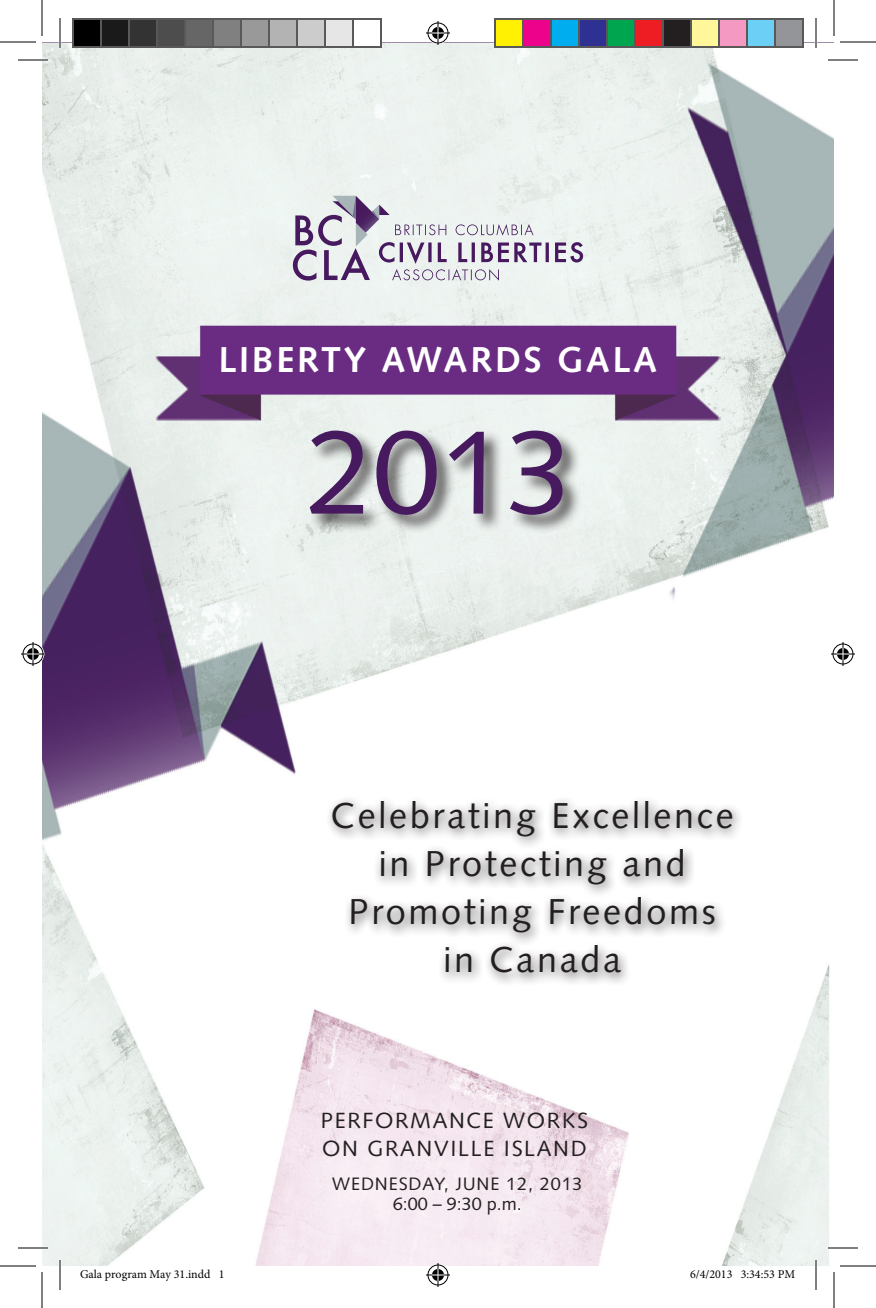
<style>
.page{position:relative;width:876px;height:1308px;background:#fff}
.page>*{position:absolute;margin:0;border:0;box-sizing:border-box;transform-origin:0 0}
.t1{font:120px "Syntax LT Std";color:#47195e}
.t2{font:36px/48px "Syntax LT Std";letter-spacing:.075em;color:#231f20;text-align:center}
.t3{font:700 36px "Syntax LT Std";letter-spacing:.075em;color:#fff}
.t4{font:22px "Syntax LT Std";letter-spacing:.075em;color:#231f20}
.t5{font:18px "Syntax LT Std";letter-spacing:.05em;color:#231f20}
.t6{font:12px "Minion Pro";color:#000}
</style>
<div class="page">
<img style="left:42px;top:44px;width:792px;height:1222px">
<svg style="left:555px;top:242px;width:28px;height:21px"></svg>
<svg style="left:293px;top:196px;width:256px;height:85px"></svg>
<div style="left:325px;top:796px;width:419px;height:190px;background:#231f20;opacity:.75"></div>
<div style="left:309px;top:429px;width:273px;height:106px;background:#231f20;opacity:.75"></div>
<hr style="left:18px;top:59px;width:30px;height:2px;background:#fff">
<hr style="left:828px;top:59px;width:30px;height:2px;background:#fff">
<hr style="left:18px;top:1247px;width:30px;height:2px;background:#fff">
<hr style="left:828px;top:1247px;width:30px;height:2px;background:#fff">
<hr style="left:59px;top:18px;width:2px;height:30px;background:#fff">
<hr style="left:59px;top:1260px;width:2px;height:30px;background:#fff">
<hr style="left:815px;top:18px;width:2px;height:30px;background:#fff">
<hr style="left:815px;top:1260px;width:2px;height:30px;background:#fff">
<hr style="left:18px;top:60px;width:30px;height:1px;background:#000">
<hr style="left:828px;top:60px;width:30px;height:1px;background:#000">
<hr style="left:18px;top:1248px;width:30px;height:1px;background:#000">
<hr style="left:828px;top:1248px;width:30px;height:1px;background:#000">
<hr style="left:60px;top:18px;width:1px;height:30px;background:#000">
<hr style="left:60px;top:1260px;width:1px;height:30px;background:#000">
<hr style="left:816px;top:18px;width:1px;height:30px;background:#000">
<hr style="left:816px;top:1260px;width:1px;height:30px;background:#000">
<hr style="left:0;top:42px;width:36px;height:1px;background:#000">
<hr style="left:840px;top:42px;width:36px;height:1px;background:#000">
<hr style="left:0;top:1266px;width:36px;height:1px;background:#000">
<hr style="left:840px;top:1266px;width:36px;height:1px;background:#000">
<hr style="left:42px;top:0;width:1px;height:36px;background:#000">
<hr style="left:42px;top:1272px;width:1px;height:36px;background:#000">
<hr style="left:834px;top:0;width:1px;height:36px;background:#000">
<hr style="left:834px;top:1272px;width:1px;height:36px;background:#000">
<svg style="left:426px;top:21px;width:24px;height:24px"></svg>
<svg style="left:426px;top:1263px;width:24px;height:24px"></svg>
<svg style="left:21px;top:642px;width:24px;height:24px"></svg>
<svg style="left:831px;top:642px;width:24px;height:24px"></svg>
<div style="left:73px;top:19px;width:28px;height:28px;background:#000"></div>
<div style="left:72px;top:18px;width:30px;height:30px;border:2px solid #595959"></div>
<div style="left:101px;top:19px;width:28px;height:28px;background:#1a1a1a"></div>
<div style="left:100px;top:18px;width:30px;height:30px;border:2px solid #595959"></div>
<div style="left:129px;top:19px;width:28px;height:28px;background:#333"></div>
<div style="left:128px;top:18px;width:30px;height:30px;border:2px solid #595959"></div>
<div style="left:157px;top:19px;width:28px;height:28px;background:#4d4d4d"></div>
<div style="left:156px;top:18px;width:30px;height:30px;border:2px solid #595959"></div>
<div style="left:185px;top:19px;width:28px;height:28px;background:#666"></div>
<div style="left:184px;top:18px;width:30px;height:30px;border:2px solid #595959"></div>
<div style="left:213px;top:19px;width:28px;height:28px;background:#808080"></div>
<div style="left:212px;top:18px;width:30px;height:30px;border:2px solid #595959"></div>
<div style="left:241px;top:19px;width:28px;height:28px;background:#999"></div>
<div style="left:240px;top:18px;width:30px;height:30px;border:2px solid #595959"></div>
<div style="left:269px;top:19px;width:28px;height:28px;background:#b3b3b3"></div>
<div style="left:268px;top:18px;width:30px;height:30px;border:2px solid #595959"></div>
<div style="left:297px;top:19px;width:28px;height:28px;background:#ccc"></div>
<div style="left:296px;top:18px;width:30px;height:30px;border:2px solid #595959"></div>
<div style="left:325px;top:19px;width:28px;height:28px;background:#e6e6e6"></div>
<div style="left:324px;top:18px;width:30px;height:30px;border:2px solid #595959"></div>
<div style="left:353px;top:19px;width:28px;height:28px;background:#fff"></div>
<div style="left:352px;top:18px;width:30px;height:30px;border:2px solid #595959"></div>
<div style="left:495px;top:19px;width:28px;height:28px;background:#fff101"></div>
<div style="left:494px;top:18px;width:30px;height:30px;border:2px solid #595959"></div>
<div style="left:523px;top:19px;width:28px;height:28px;background:#ed028c"></div>
<div style="left:522px;top:18px;width:30px;height:30px;border:2px solid #595959"></div>
<div style="left:551px;top:19px;width:28px;height:28px;background:#00aeef"></div>
<div style="left:550px;top:18px;width:30px;height:30px;border:2px solid #595959"></div>
<div style="left:579px;top:19px;width:28px;height:28px;background:#2e3092"></div>
<div style="left:578px;top:18px;width:30px;height:30px;border:2px solid #595959"></div>
<div style="left:607px;top:19px;width:28px;height:28px;background:#00a54f"></div>
<div style="left:606px;top:18px;width:30px;height:30px;border:2px solid #595959"></div>
<div style="left:635px;top:19px;width:28px;height:28px;background:#ee1d23"></div>
<div style="left:634px;top:18px;width:30px;height:30px;border:2px solid #595959"></div>
<div style="left:663px;top:19px;width:28px;height:28px;background:#231f20"></div>
<div style="left:662px;top:18px;width:30px;height:30px;border:2px solid #595959"></div>
<div style="left:691px;top:19px;width:28px;height:28px;background:#fff79a"></div>
<div style="left:690px;top:18px;width:30px;height:30px;border:2px solid #595959"></div>
<div style="left:719px;top:19px;width:28px;height:28px;background:#f499c2"></div>
<div style="left:718px;top:18px;width:30px;height:30px;border:2px solid #595959"></div>
<div style="left:747px;top:19px;width:28px;height:28px;background:#6bcff6"></div>
<div style="left:746px;top:18px;width:30px;height:30px;border:2px solid #595959"></div>
<div style="left:775px;top:19px;width:28px;height:28px;background:#939598"></div>
<div style="left:774px;top:18px;width:30px;height:30px;border:2px solid #595959"></div>
<svg style="left:80px;top:1206px;width:131px;height:60px"></svg>
<svg style="left:740px;top:1206px;width:56px;height:60px"></svg>
<p class="t3" style="left:218px;top:339px;width:440px">LIBERTY AWARDS GALA</p>
<p class="t1" style="left:306px;top:401px;width:268px">2013</p>
<p class="t2" style="left:331px;top:792px;width:404px">Celebrating Excellence in Protecting and</p>
<p class="t2" style="left:349px;top:888px;width:369px">Promoting Freedoms in Canada</p>
<p class="t4" style="left:321px;top:1107px;width:269px">PERFORMANCE WORKS</p>
<p class="t4" style="left:322px;top:1135px;width:266px">ON GRANVILLE ISLAND</p>
<p class="t5" style="left:332px;top:1173px;width:252px">WEDNESDAY, JUNE 12, 2013</p>
<p class="t5" style="left:393px;top:1193px;width:131px">6:00 – 9:30 p.m.</p>
<p class="t6" style="left:80px;top:1266px;width:146px">Gala program May 31.indd 1</p>
<p class="t6" style="left:690px;top:1266px;width:107px">6/4/2013 3:34:53 PM</p>
</div>
